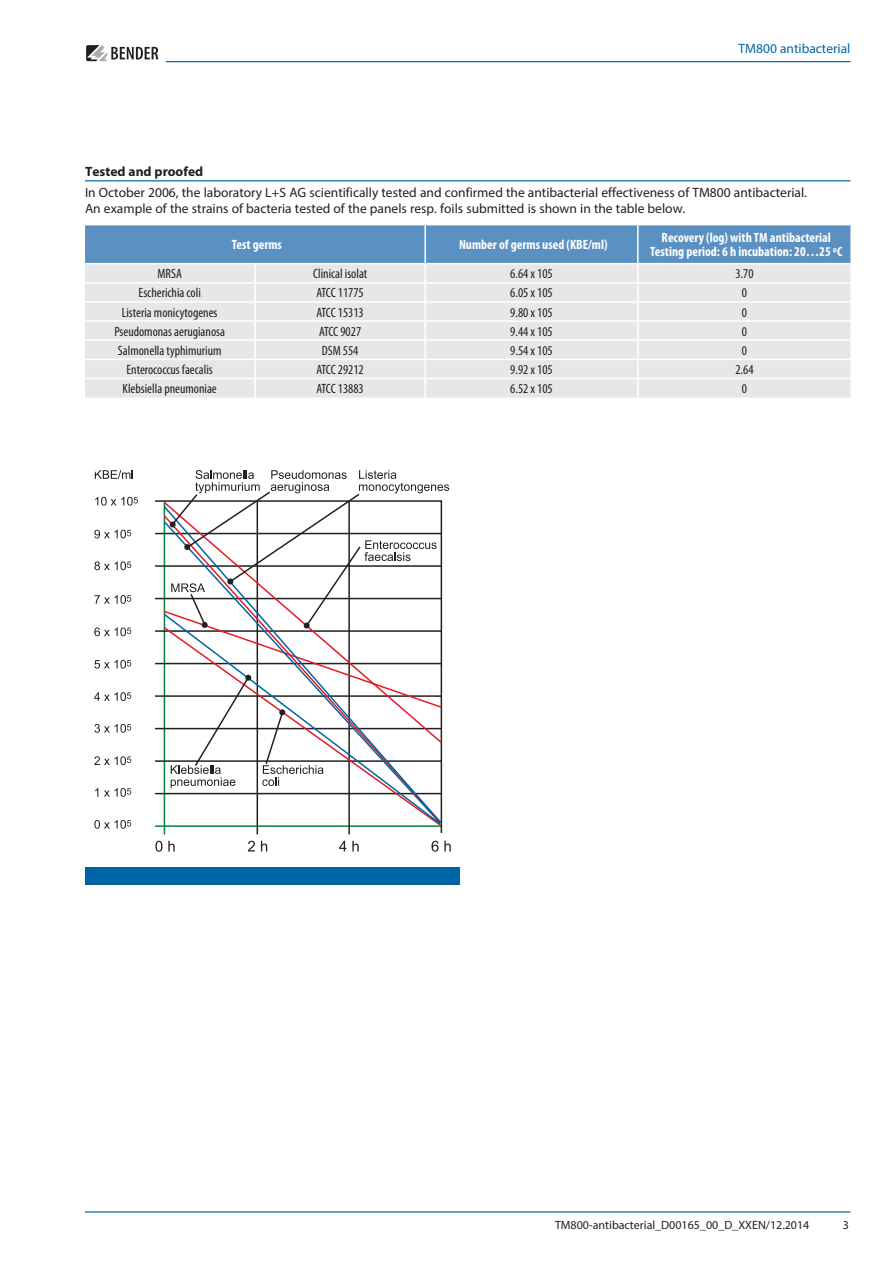
<style>
.page{position:relative;width:893px;height:1263px;background:#fff}
.page>*{position:absolute;margin:0;border:0;box-sizing:border-box;transform-origin:0 0}
.t1{font:condensed 13.5px "Myriad Pro";color:#231f20}
.t2{font:13.5px/16.5px "Myriad Pro";color:#231f20}
.t3{font:700 condensed 13.5px/13.5px "Myriad Pro";color:#fff;text-align:center}
.t4{font:13.5px "Myriad Pro";color:#0065a4}
.t5{font:700 13.5px "Myriad Pro";color:#231f20}
.t6{font:12px "Myriad Pro";color:#231f20}
</style>
<div class="page">
<svg style="left:86px;top:45px;width:72px;height:16px"></svg>
<hr style="left:166px;top:61px;width:684px;height:1px;background:#0065a4">
<hr style="left:85px;top:1211px;width:765px;height:1px;background:#0065a4">
<div style="left:85px;top:867px;width:374px;height:17px;background:#0065a4"></div>
<hr style="left:85px;top:180px;width:765px;height:1px;background:#0065a4">
<svg style="left:85px;top:225px;width:765px;height:173px;background:#c9d5e1"></svg>
<hr style="left:425px;top:263px;width:213px;height:1px;background:#fff">
<hr style="left:638px;top:263px;width:212px;height:1px;background:#fff">
<hr style="left:424px;top:225px;width:2px;height:38px;background:#fff">
<hr style="left:85px;top:263px;width:170px;height:1px;background:#fff">
<hr style="left:255px;top:263px;width:170px;height:1px;background:#fff">
<svg style="left:162px;top:505px;width:281px;height:320px"></svg>
<svg style="left:195px;top:470px;width:65px;height:20px"></svg>
<svg style="left:271px;top:470px;width:76px;height:20px"></svg>
<svg style="left:359px;top:470px;width:90px;height:23px"></svg>
<svg style="left:364px;top:540px;width:73px;height:21px"></svg>
<svg style="left:262px;top:768px;width:61px;height:18px"></svg>
<svg style="left:171px;top:768px;width:64px;height:20px"></svg>
<svg style="left:171px;top:490px;width:191px;height:278px"></svg>
<svg style="left:155px;top:841px;width:7px;height:11px"></svg>
<svg style="left:168px;top:841px;width:7px;height:10px"></svg>
<svg style="left:248px;top:841px;width:7px;height:10px"></svg>
<svg style="left:261px;top:841px;width:6px;height:10px"></svg>
<svg style="left:339px;top:841px;width:7px;height:10px"></svg>
<svg style="left:352px;top:841px;width:7px;height:10px"></svg>
<svg style="left:431px;top:841px;width:20px;height:11px"></svg>
<svg style="left:95px;top:470px;width:38px;height:9px"></svg>
<svg style="left:95px;top:497px;width:43px;height:9px"></svg>
<svg style="left:94px;top:530px;width:37px;height:8px"></svg>
<svg style="left:94px;top:561px;width:37px;height:9px"></svg>
<svg style="left:94px;top:595px;width:37px;height:9px"></svg>
<svg style="left:94px;top:627px;width:37px;height:9px"></svg>
<svg style="left:94px;top:660px;width:37px;height:9px"></svg>
<svg style="left:94px;top:692px;width:37px;height:9px"></svg>
<svg style="left:94px;top:724px;width:37px;height:9px"></svg>
<svg style="left:94px;top:756px;width:37px;height:9px"></svg>
<svg style="left:95px;top:788px;width:3px;height:9px"></svg>
<svg style="left:104px;top:788px;width:27px;height:9px"></svg>
<svg style="left:94px;top:820px;width:37px;height:9px"></svg>
<p class="t4" style="left:739px;top:40px;width:113px">TM800 antibacterial</p>
<p class="t5" style="left:85px;top:163px;width:120px">Tested and proofed</p>
<p class="t2" style="left:85px;top:184px;width:723px">In October 2006, the laboratory L+S AG scientifically tested and confirmed the antibacterial effectiveness of TM800 antibacterial.<br>An example of the strains of bacteria tested of the panels resp. foils submitted is shown in the table below.</p>
<p class="t3" style="left:232px;top:238px;width:52px">Test germs</p>
<p class="t3" style="left:459px;top:238px;width:150px">Number of germs used (KBE/ml)</p>
<p class="t3" style="left:650px;top:231px;width:194px">Recovery (log) with TM antibacterial<br>Testing period: 6 h incubation: 20…25 ºC</p>
<p class="t1" style="left:158px;top:266px;width:26px">MRSA</p>
<p class="t1" style="left:313px;top:266px;width:56px">Clinical isolat</p>
<p class="t1" style="left:510px;top:266px;width:44px">6.64 x 105</p>
<p class="t1" style="left:735px;top:266px;width:20px">3.70</p>
<p class="t1" style="left:139px;top:286px;width:64px">Escherichia coli</p>
<p class="t1" style="left:316px;top:286px;width:49px">ATCC 11775</p>
<p class="t1" style="left:510px;top:286px;width:44px">6.05 x 105</p>
<p class="t1" style="left:742px;top:286px;width:7px">0</p>
<p class="t1" style="left:122px;top:305px;width:97px">Listeria monicytogenes</p>
<p class="t1" style="left:316px;top:305px;width:49px">ATCC 15313</p>
<p class="t1" style="left:510px;top:305px;width:44px">9.80 x 105</p>
<p class="t1" style="left:742px;top:305px;width:7px">0</p>
<p class="t1" style="left:114px;top:324px;width:112px">Pseudomonas aerugianosa</p>
<p class="t1" style="left:319px;top:324px;width:44px">ATCC 9027</p>
<p class="t1" style="left:510px;top:324px;width:44px">9.44 x 105</p>
<p class="t1" style="left:742px;top:324px;width:7px">0</p>
<p class="t1" style="left:118px;top:343px;width:105px">Salmonella typhimurium</p>
<p class="t1" style="left:322px;top:343px;width:38px">DSM 554</p>
<p class="t1" style="left:510px;top:343px;width:44px">9.54 x 105</p>
<p class="t1" style="left:742px;top:343px;width:7px">0</p>
<p class="t1" style="left:127px;top:362px;width:88px">Enterococcus faecalis</p>
<p class="t1" style="left:316px;top:362px;width:49px">ATCC 29212</p>
<p class="t1" style="left:510px;top:362px;width:44px">9.92 x 105</p>
<p class="t1" style="left:735px;top:362px;width:20px">2.64</p>
<p class="t1" style="left:123px;top:382px;width:96px">Klebsiella pneumoniae</p>
<p class="t1" style="left:316px;top:382px;width:49px">ATCC 13883</p>
<p class="t1" style="left:510px;top:382px;width:44px">6.52 x 105</p>
<p class="t1" style="left:742px;top:382px;width:7px">0</p>
<p class="t6" style="left:555px;top:1217px;width:256px">TM800-antibacterial_D00165_00_D_XXEN/12.2014</p>
<p class="t6" style="left:843px;top:1217px;width:8px">3</p>
</div>
